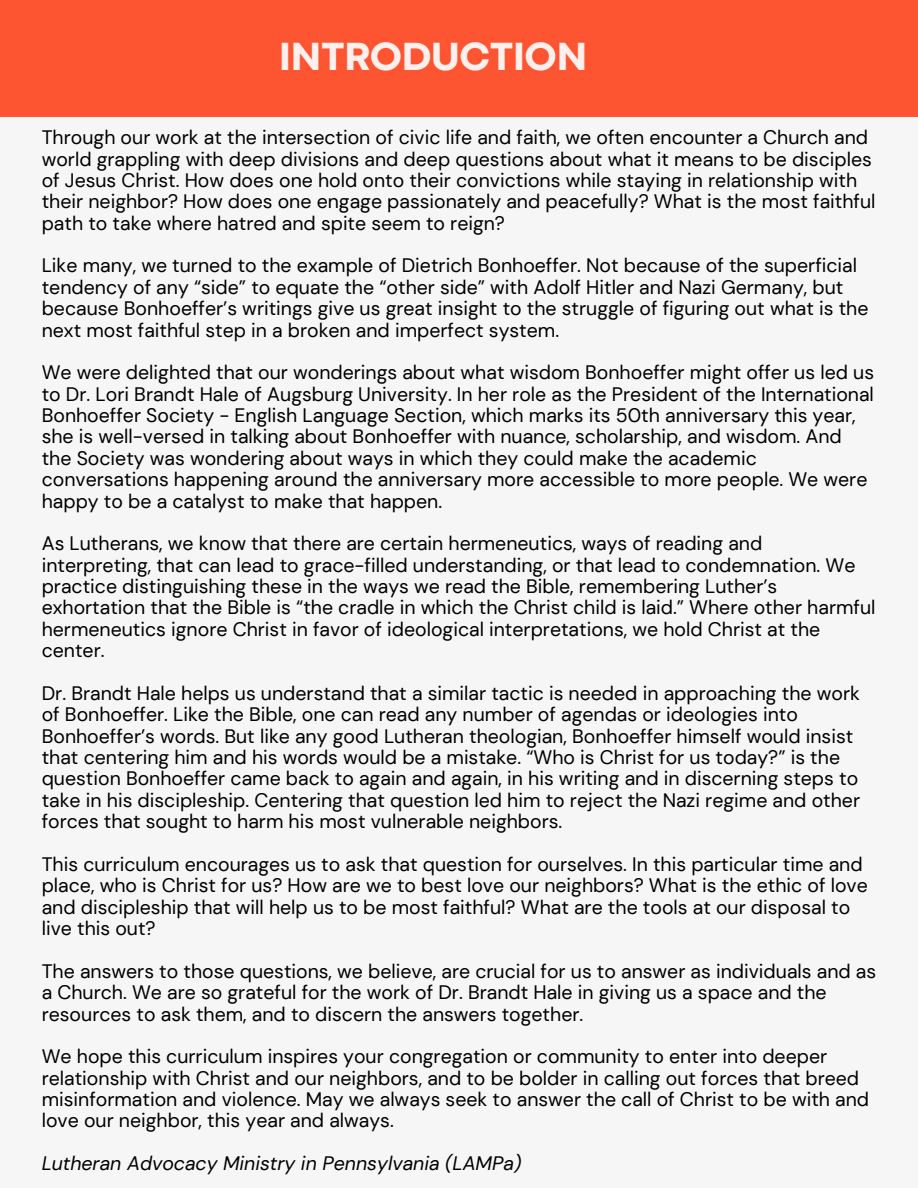
<style>
.page{position:relative;width:918px;height:1188px;background:#f6f6f6}
.page>*{position:absolute;margin:0;border:0;box-sizing:border-box;transform-origin:0 0}
.t1{font:800 40.95px "Codec Pro";color:#fff0ed}
.t2{font:19.5px/21.3px "DM Sans";color:#000}
.t3{font:italic 19.5px "DM Sans";color:#000}
</style>
<div class="page">
<div style="left:0;top:0;width:918px;height:117px;background:#fd5431"></div>
<h1 class="t1" style="left:279px;top:42px;width:310px">INTRODUCTION</h1>
<p class="t2" style="left:42px;top:127px;width:835px">Through our work at the intersection of civic life and faith, we often encounter a Church and world grappling with deep divisions and deep questions about what it means to be disciples of Jesus Christ. How does one hold onto their convictions while staying in relationship with their neighbor? How does one engage passionately and peacefully? What is the most faithful path to take where hatred and spite seem to reign?</p>
<p class="t2" style="left:42px;top:255px;width:828px">Like many, we turned to the example of Dietrich Bonhoeffer. Not because of the superficial tendency of any “side” to equate the “other side” with Adolf Hitler and Nazi Germany, but because Bonhoeffer’s writings give us great insight to the struggle of figuring out what is the next most faithful step in a broken and imperfect system.</p>
<p class="t2" style="left:42px;top:362px;width:834px">We were delighted that our wonderings about what wisdom Bonhoeffer might offer us led us to Dr. Lori Brandt Hale of Augsburg University. In her role as the President of the International Bonhoeffer Society - English Language Section, which marks its 50th anniversary this year, she is well-versed in talking about Bonhoeffer with nuance, scholarship, and wisdom. And the Society was wondering about ways in which they could make the academic conversations happening around the anniversary more accessible to more people. We were happy to be a catalyst to make that happen.</p>
<p class="t2" style="left:42px;top:533px;width:835px">As Lutherans, we know that there are certain hermeneutics, ways of reading and interpreting, that can lead to grace-filled understanding, or that lead to condemnation. We practice distinguishing these in the ways we read the Bible, remembering Luther’s exhortation that the Bible is “the cradle in which the Christ child is laid.” Where other harmful hermeneutics ignore Christ in favor of ideological interpretations, we hold Christ at the center.</p>
<p class="t2" style="left:42px;top:683px;width:820px">Dr. Brandt Hale helps us understand that a similar tactic is needed in approaching the work of Bonhoeffer. Like the Bible, one can read any number of agendas or ideologies into Bonhoeffer’s words. But like any good Lutheran theologian, Bonhoeffer himself would insist that centering him and his words would be a mistake. “Who is Christ for us today?” is the question Bonhoeffer came back to again and again, in his writing and in discerning steps to take in his discipleship. Centering that question led him to reject the Nazi regime and other forces that sought to harm his most vulnerable neighbors.</p>
<p class="t2" style="left:42px;top:854px;width:828px">This curriculum encourages us to ask that question for ourselves. In this particular time and place, who is Christ for us? How are we to best love our neighbors? What is the ethic of love and discipleship that will help us to be most faithful? What are the tools at our disposal to live this out?</p>
<p class="t2" style="left:42px;top:961px;width:836px">The answers to those questions, we believe, are crucial for us to answer as individuals and as a Church. We are so grateful for the work of Dr. Brandt Hale in giving us a space and the resources to ask them, and to discern the answers together.</p>
<p class="t2" style="left:42px;top:1046px;width:829px">We hope this curriculum inspires your congregation or community to enter into deeper relationship with Christ and our neighbors, and to be bolder in calling out forces that breed misinformation and violence. May we always seek to answer the call of Christ to be with and love our neighbor, this year and always.</p>
<p class="t3" style="left:42px;top:1151px;width:481px">Lutheran Advocacy Ministry in Pennsylvania (LAMPa)</p>
</div>
